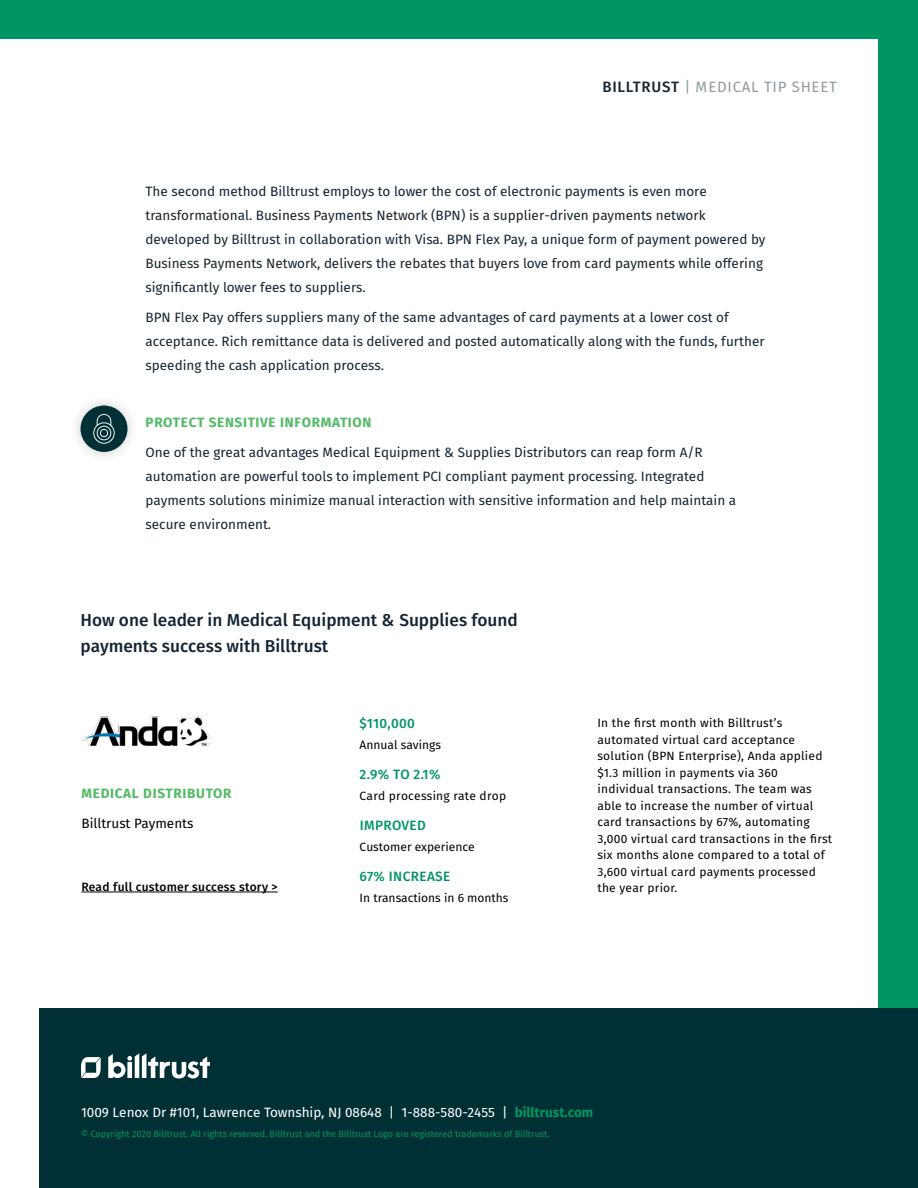
<style>
.page{position:relative;width:918px;height:1188px;background:#009562}
.page>*{position:absolute;margin:0;border:0;box-sizing:border-box;transform-origin:0 0}
.t1{font:500 17.25px/25.5px "Fira Sans";color:#122533}
.t2{font:15px "Fira Sans";letter-spacing:.05em;color:#8e9ba2}
.t3{font:13.5px/24px "Fira Sans";color:#122533}
.t4{font:13.5px "Fira Sans";color:#fff}
.t5{font:700 13.5px "Fira Sans";letter-spacing:.05em;color:#53ba65}
.t6{font:500 13.5px "Fira Sans";letter-spacing:.03em;color:#009562}
.t7{font:13.5px "Fira Sans";color:#000}
.t8{font:12px/16.5px "Fira Sans";letter-spacing:.02em;color:#000}
.t9{font:12px "Fira Sans";color:#000}
.t10{font:500 12px "Fira Sans";letter-spacing:.02em;color:#000}
.t11{font:9px "Fira Sans";color:#009562}
.s1{font-weight:500;color:#122533}
.s2{font-weight:700;color:#009562}
</style>
<div class="page">
<div style="left:0;top:39px;width:878px;height:1149px;background:#fff"></div>
<div style="left:40px;top:1008px;width:878px;height:180px;background:#003035"></div>
<svg style="left:108px;top:1053px;width:102px;height:25px"></svg>
<svg style="left:81px;top:1057px;width:20px;height:21px"></svg>
<div style="left:68px;top:393px;width:72px;height:72px;background:#000;opacity:.2"></div>
<div style="left:81px;top:406px;width:47px;height:46px;background:#003035;border-radius:50%"></div>
<hr style="left:81px;top:892px;width:197px;height:1px;background:#000">
<img style="left:81px;top:716px;width:129px;height:30px">
<svg style="left:93px;top:414px;width:22px;height:30px"></svg>
<p class="t2" style="left:603px;top:77px;width:236px"><span class="s1">BILLTRUST</span> | MEDICAL TIP SHEET</p>
<p class="t3" style="left:146px;top:179px;width:622px">The second method Billtrust employs to lower the cost of electronic payments is even more transformational. Business Payments Network (BPN) is a supplier-driven payments network developed by Billtrust in collaboration with Visa. BPN Flex Pay, a unique form of payment powered by Business Payments Network, delivers the rebates that buyers love from card payments while offering significantly lower fees to suppliers.</p>
<p class="t3" style="left:146px;top:305px;width:621px">BPN Flex Pay offers suppliers many of the same advantages of card payments at a lower cost of acceptance. Rich remittance data is delivered and posted automatically along with the funds, further speeding the cash application process.</p>
<p class="t5" style="left:146px;top:412px;width:228px">PROTECT SENSITIVE INFORMATION</p>
<p class="t3" style="left:146px;top:440px;width:592px">One of the great advantages Medical Equipment &amp; Supplies Distributors can reap form A/R automation are powerful tools to implement PCI compliant payment processing. Integrated payments solutions minimize manual interaction with sensitive information and help maintain a secure environment.</p>
<p class="t1" style="left:81px;top:607px;width:439px">How one leader in Medical Equipment &amp; Supplies found payments success with Billtrust</p>
<p class="t5" style="left:82px;top:784px;width:151px">MEDICAL DISTRIBUTOR</p>
<p class="t7" style="left:81px;top:814px;width:113px">Billtrust Payments</p>
<p class="t10" style="left:81px;top:878px;width:198px">Read full customer success story &gt;</p>
<p class="t6" style="left:360px;top:714px;width:57px">$110,000</p>
<p class="t9" style="left:360px;top:737px;width:83px">Annual savings</p>
<p class="t6" style="left:360px;top:765px;width:82px">2.9% TO 2.1%</p>
<p class="t8" style="left:360px;top:788px;width:148px">Card processing rate drop</p>
<p class="t6" style="left:360px;top:816px;width:68px">IMPROVED</p>
<p class="t9" style="left:360px;top:839px;width:117px">Customer experience</p>
<p class="t6" style="left:360px;top:867px;width:92px">67% INCREASE</p>
<p class="t9" style="left:360px;top:890px;width:150px">In transactions in 6 months</p>
<p class="t8" style="left:597px;top:715px;width:236px">In the first month with Billtrust’s automated virtual card acceptance solution (BPN Enterprise), Anda applied $1.3 million in payments via 360 individual transactions. The team was able to increase the number of virtual card transactions by 67%, automating 3,000 virtual card transactions in the first six months alone compared to a total of 3,600 virtual card payments processed the year prior.</p>
<p class="t4" style="left:81px;top:1103px;width:514px">1009 Lenox Dr #101, Lawrence Township, NJ 08648 | 1-888-580-2455 | <span class="s2">billtrust.com</span></p>
<p class="t11" style="left:81px;top:1127px;width:470px">© Copyright 2020 Billtrust. All rights reserved. Billtrust and the Billtrust Logo are registered trademarks of Billtrust.</p>
</div>
